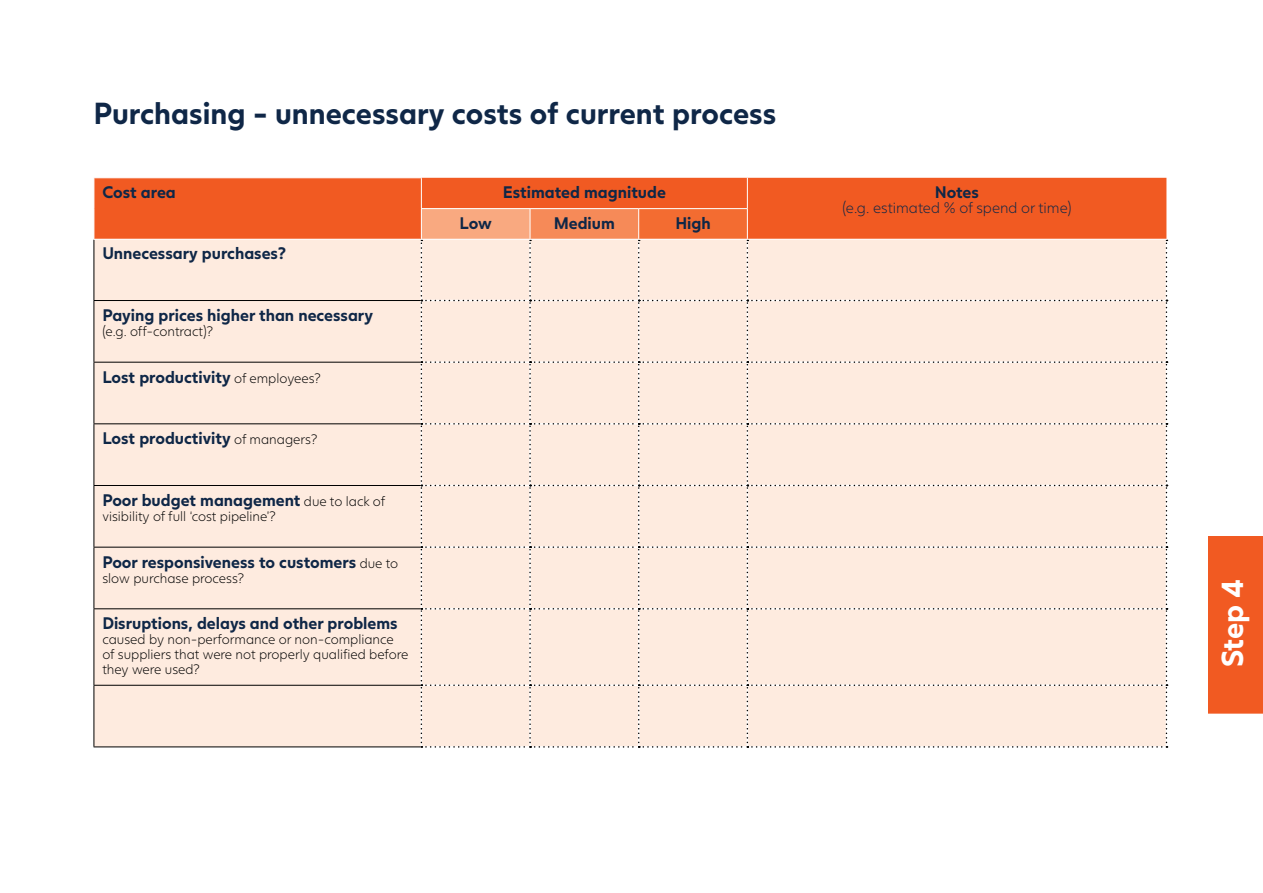
<style>
.page{position:relative;width:1263px;height:893px;background:#fff}
.page>*{position:absolute;margin:0;border:0;box-sizing:border-box;transform-origin:0 0}
.t1{font:700 30px "Juli Sans";color:#0f2747}
.t2{font:700 30px "Juli Sans";color:#fff}
.t3{font:700 16.5px "Juli Sans";color:#0f2747}
.t4{font:300 15px "Juli Sans";color:#0f2747}
.t5{font:300 13.5px/15px "Juli Sans";color:#000}
.s1{font-weight:300;font-size:13.5px;color:#000}
</style>
<div class="page">
<div style="left:95px;top:178px;width:1071px;height:61px;background:#f15a22"></div>
<div style="left:421px;top:209px;width:109px;height:30px;background:#f9a980"></div>
<div style="left:530px;top:209px;width:109px;height:30px;background:#f68a58"></div>
<div style="left:639px;top:209px;width:108px;height:30px;background:#f36c31"></div>
<div style="left:95px;top:240px;width:326px;height:506px;background:#feebdf"></div>
<hr style="left:94px;top:240px;width:1px;height:60px;background:#000">
<hr style="left:94px;top:300px;width:327px;height:1px;background:#000">
<hr style="left:94px;top:301px;width:1px;height:61px;background:#000">
<hr style="left:94px;top:362px;width:327px;height:1px;background:#000">
<hr style="left:94px;top:363px;width:1px;height:60px;background:#000">
<hr style="left:94px;top:423px;width:327px;height:1px;background:#000">
<hr style="left:94px;top:424px;width:1px;height:61px;background:#000">
<hr style="left:94px;top:485px;width:327px;height:1px;background:#000">
<hr style="left:94px;top:486px;width:1px;height:61px;background:#000">
<hr style="left:94px;top:547px;width:327px;height:1px;background:#000">
<hr style="left:94px;top:547px;width:1px;height:61px;background:#000">
<hr style="left:94px;top:608px;width:327px;height:1px;background:#000">
<hr style="left:94px;top:609px;width:1px;height:76px;background:#000">
<hr style="left:94px;top:685px;width:327px;height:1px;background:#000">
<hr style="left:94px;top:686px;width:1px;height:60px;background:#000">
<hr style="left:94px;top:746px;width:327px;height:1px;background:#000">
<div style="left:421px;top:240px;width:746px;height:508px;background:#feebdf"></div>
<hr style="left:421px;top:178px;width:1px;height:30px;background:#fff">
<hr style="left:747px;top:178px;width:1px;height:30px;background:#fff">
<hr style="left:421px;top:208px;width:109px;height:1px;background:#fff">
<hr style="left:421px;top:209px;width:1px;height:30px;background:#fff">
<hr style="left:530px;top:208px;width:109px;height:1px;background:#fff">
<hr style="left:530px;top:209px;width:1px;height:30px;background:#fff">
<hr style="left:639px;top:208px;width:109px;height:1px;background:#fff">
<hr style="left:638px;top:209px;width:1px;height:30px;background:#fff">
<hr style="left:747px;top:209px;width:1px;height:30px;background:#fff">
<div style="left:1208px;top:536px;width:55px;height:178px;background:#f15a22"></div>
<h1 class="t1" style="left:94px;top:88px;width:684px">Purchasing - unnecessary costs of current process</h1>
<p class="t3" style="left:102px;top:179px;width:75px">Cost area</p>
<p class="t3" style="left:503px;top:179px;width:165px">Estimated magnitude</p>
<p class="t3" style="left:935px;top:179px;width:46px">Notes</p>
<p class="t4" style="left:842px;top:197px;width:230px">(e.g. estimated % of spend or time)</p>
<p class="t3" style="left:460px;top:210px;width:34px">Low</p>
<p class="t3" style="left:554px;top:210px;width:62px">Medium</p>
<p class="t3" style="left:675px;top:210px;width:37px">High</p>
<p class="t3" style="left:102px;top:240px;width:185px">Unnecessary purchases?</p>
<p class="t3" style="left:102px;top:301px;width:272px">Paying prices higher than necessary</p>
<p class="t5" style="left:102px;top:323px;width:112px">(e.g. off-contract)?</p>
<p class="t3" style="left:102px;top:363px;width:220px">Lost productivity <span class="s1">of employees?</span></p>
<p class="t3" style="left:102px;top:425px;width:216px">Lost productivity <span class="s1">of managers?</span></p>
<p class="t3" style="left:102px;top:486px;width:284px">Poor budget management <span class="s1">due to lack of</span></p>
<p class="t5" style="left:102px;top:508px;width:175px">visibility of full ‘cost pipeline’?</p>
<p class="t3" style="left:102px;top:548px;width:297px">Poor responsiveness to customers <span class="s1">due to</span></p>
<p class="t5" style="left:102px;top:570px;width:143px">slow purchase process?</p>
<p class="t3" style="left:102px;top:610px;width:297px">Disruptions, delays and other problems</p>
<p class="t5" style="left:102px;top:631px;width:307px">caused by non-performance or non-compliance of suppliers that were not properly qualified before they were used?</p>
<h1 class="t2" style="left:1207px;top:667px;width:89px;rotate:-90deg">Step 4</h1>
</div>
